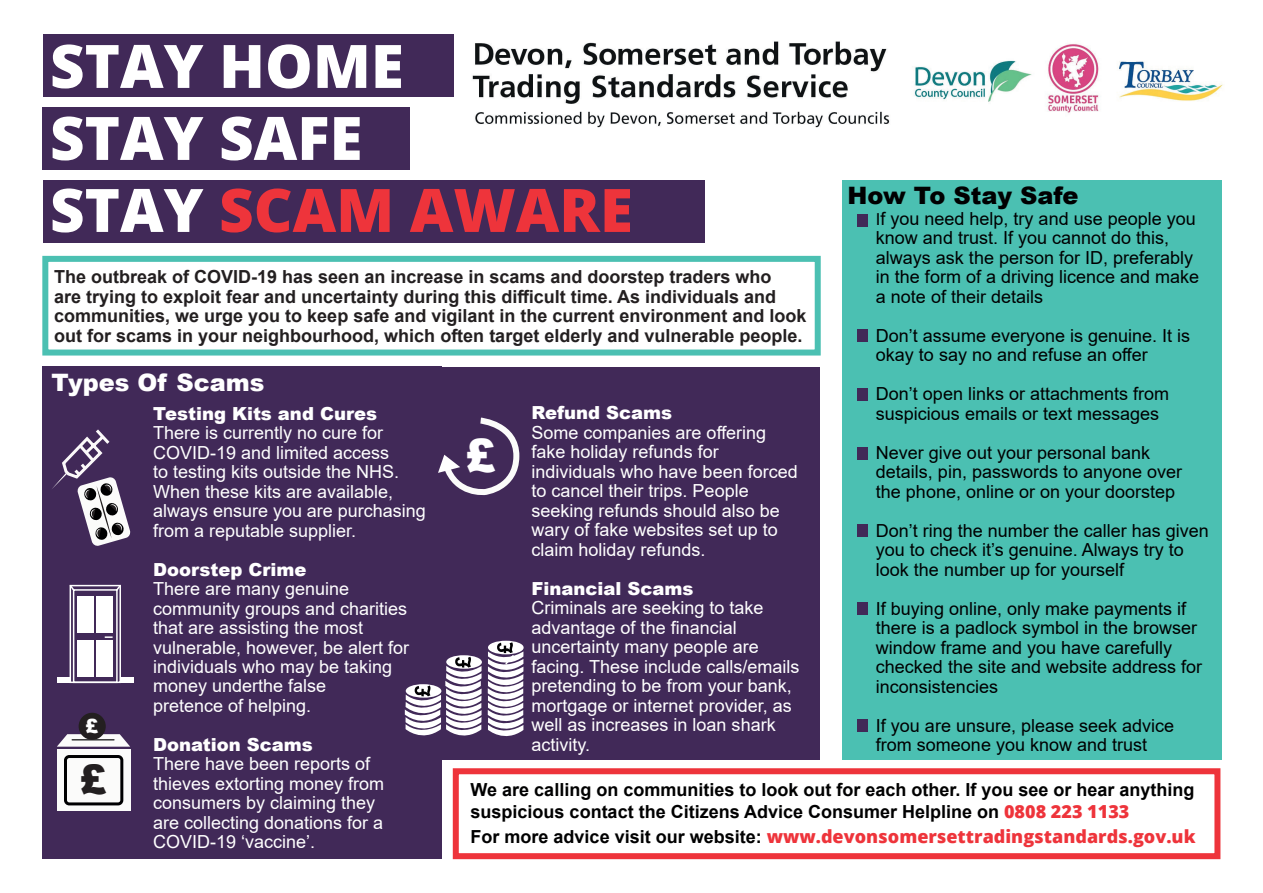
<style>
.page{position:relative;width:1263px;height:893px;background:#fff}
.page>*{position:absolute;margin:0;border:0;box-sizing:border-box;transform-origin:0 0}
.t1{font:800 60px/72px "Open Sans";color:#fff}
.t2{font:900 46.05px "Arial";color:#fff}
.t3{font:900 40.8px "Arial";color:#231f20}
.t4{font:900 24px "Arial";color:#000001}
.t5{font:900 24px "Arial";color:#fff}
.t6{font:900 19.65px "Arial";color:#fff}
.t7{font:18px/19.5px "Arial";color:#fff}
.t8{font:18px/19.5px "Arial";color:#000001}
.t9{font:700 18px/19.5px "Arial";color:#231f20}
.t10{font:700 18px/21.6px "Arial";color:#000001}
.t11{font:900 18px "Arial";color:#fff}
.t12{font:800 18px "Open Sans";color:#ee343b}
.s1{color:#ee343b}
.s2{font-size:16.5px}
.s3{font-family:"Open Sans";font-weight:800;color:#ee343b}
.s4{font-family:"Arial";font-weight:700;color:#000001}
</style>
<div class="page">
<img style="left:443px;top:41px;width:780px;height:87px">
<div style="left:420px;top:367px;width:400px;height:393px;background:#412958"></div>
<div style="left:43px;top:367px;width:399px;height:492px;background:#412958"></div>
<div style="left:842px;top:181px;width:379px;height:579px;background:#4bc0b2"></div>
<div style="left:44px;top:34px;width:410px;height:62px;background:#412958"></div>
<div style="left:43px;top:107px;width:367px;height:63px;background:#412958"></div>
<div style="left:44px;top:181px;width:661px;height:62px;background:#412958"></div>
<div style="left:42px;top:256px;width:779px;height:100px;border:6px solid #4bc0b2"></div>
<div style="left:453px;top:768px;width:767px;height:91px;border:6px solid #ee343b"></div>
<div style="left:857px;top:214px;width:10px;height:13px;background:#412958"></div>
<div style="left:857px;top:330px;width:10px;height:12px;background:#412958"></div>
<div style="left:857px;top:388px;width:10px;height:13px;background:#412958"></div>
<div style="left:857px;top:447px;width:10px;height:12px;background:#412958"></div>
<div style="left:857px;top:525px;width:10px;height:12px;background:#412958"></div>
<div style="left:857px;top:603px;width:10px;height:12px;background:#412958"></div>
<div style="left:857px;top:720px;width:10px;height:12px;background:#412958"></div>
<svg style="left:52px;top:429px;width:79px;height:117px"></svg>
<svg style="left:69px;top:584px;width:52px;height:100px"></svg>
<div style="left:57px;top:677px;width:13px;height:6px;background:#fff"></div>
<div style="left:121px;top:677px;width:12px;height:6px;background:#fff"></div>
<svg style="left:57px;top:734px;width:73px;height:13px"></svg>
<hr style="left:72px;top:739px;width:43px;height:1px;background:#000001">
<div style="left:57px;top:749px;width:73px;height:61px;background:#fbfbfa"></div>
<div style="left:64px;top:755px;width:59px;height:50px;border:3px solid #000001;border-radius:4px"></div>
<div style="left:79px;top:713px;width:27px;height:27px;background:#231f20;border-radius:50%"></div>
<svg style="left:446px;top:655px;width:36px;height:14px"></svg>
<svg style="left:488px;top:641px;width:36px;height:13px"></svg>
<svg style="left:488px;top:642px;width:35px;height:95px"></svg>
<svg style="left:405px;top:657px;width:76px;height:79px"></svg>
<svg style="left:438px;top:417px;width:82px;height:79px"></svg>
<h1 class="t1" style="left:50px;top:27px;width:584px">STAY HOME<br>STAY SAFE<br>STAY <span class="s1">SCAM AWARE</span></h1>
<p class="t9" style="left:54px;top:267px;width:754px">The outbreak of COVID-19 has seen an increase in scams and doorstep traders who<br>are trying to exploit fear and uncertainty during this difficult time. As individuals and communities, we urge you to keep safe and vigilant in the current environment and look out for scams in your neighbourhood, which often target elderly and vulnerable people.</p>
<h3 class="t4" style="left:847px;top:178px;width:232px">How To Stay Safe</h3>
<p class="t8" style="left:876px;top:208px;width:325px"><span class="s2">I</span>f you need help, try and use people you know and trust. If you cannot do this, always ask the person for ID, preferably in the form of a driving licence and make a note of their details</p>
<p class="t8" style="left:876px;top:325px;width:316px">Don’t assume everyone is genuine. It is okay to say no and refuse an offer</p>
<p class="t8" style="left:876px;top:384px;width:295px">Don’t open links or attachments from suspicious emails or text messages</p>
<p class="t8" style="left:876px;top:442px;width:308px">Never give out your personal bank details, pin, passwords to anyone over the phone, online or on your doorstep</p>
<p class="t8" style="left:876px;top:520px;width:334px">Don’t ring the number the caller has given you to check it’s genuine. Always try to look the number up for yourself</p>
<p class="t8" style="left:876px;top:598px;width:328px">If buying online, only make payments if there is a padlock symbol in the browser window frame and you have carefully checked the site and website address for inconsistencies</p>
<p class="t8" style="left:876px;top:715px;width:300px">If you are unsure, please seek advice from someone you know and trust</p>
<h3 class="t5" style="left:51px;top:365px;width:214px">Types Of Scams</h3>
<p class="t11" style="left:532px;top:400px;width:142px">Refund Scams</p>
<p class="t7" style="left:532px;top:423px;width:268px">Some companies are offering fake holiday refunds for individuals who have been forced to cancel their trips. People seeking refunds should also be wary of fake websites set up to claim holiday refunds.</p>
<p class="t11" style="left:532px;top:575px;width:164px">Financial Scams</p>
<p class="t7" style="left:532px;top:598px;width:269px">Criminals are seeking to take advantage of the financial uncertainty many people are facing. These include calls/emails pretending to be from your bank, mortgage or internet provider, as well as increases in loan shark activity.</p>
<p class="t11" style="left:153px;top:400px;width:226px">Testing Kits and Cures</p>
<p class="t7" style="left:153px;top:423px;width:274px">There is currently no cure for<br>COVID-19 and limited access<br>to testing kits outside the NHS.<br>When these kits are available, always ensure you are purchasing from a reputable supplier.</p>
<p class="t11" style="left:153px;top:556px;width:155px">Doorstep Crime</p>
<p class="t7" style="left:153px;top:579px;width:258px">There are many genuine community groups and charities that are assisting the most vulnerable, however, be alert for individuals who may be taking money underthe false<br>pretence of helping.</p>
<p class="t11" style="left:153px;top:731px;width:161px">Donation Scams</p>
<p class="t7" style="left:153px;top:754px;width:233px">There have been reports of thieves extorting money from consumers by claiming they are collecting donations for a<br>COVID-19 ‘vaccine’.</p>
<h2 class="t2" style="left:465px;top:422px;width:32px">£</h2>
<p class="t6" style="left:85px;top:712px;width:15px">£</p>
<h3 class="t3" style="left:79px;top:750px;width:29px">£</h3>
<p class="t10" style="left:471px;top:779px;width:725px">We are calling on communities to look out for each other. If you see or hear anything suspicious contact the Citizens Advice Consumer Helpline on <span class="s3">0808 223 1133</span></p>
<p class="t12" style="left:471px;top:823px;width:726px"><span class="s4">For more advice visit our website:</span> www.devonsomersettradingstandards.gov.uk</p>
</div>
